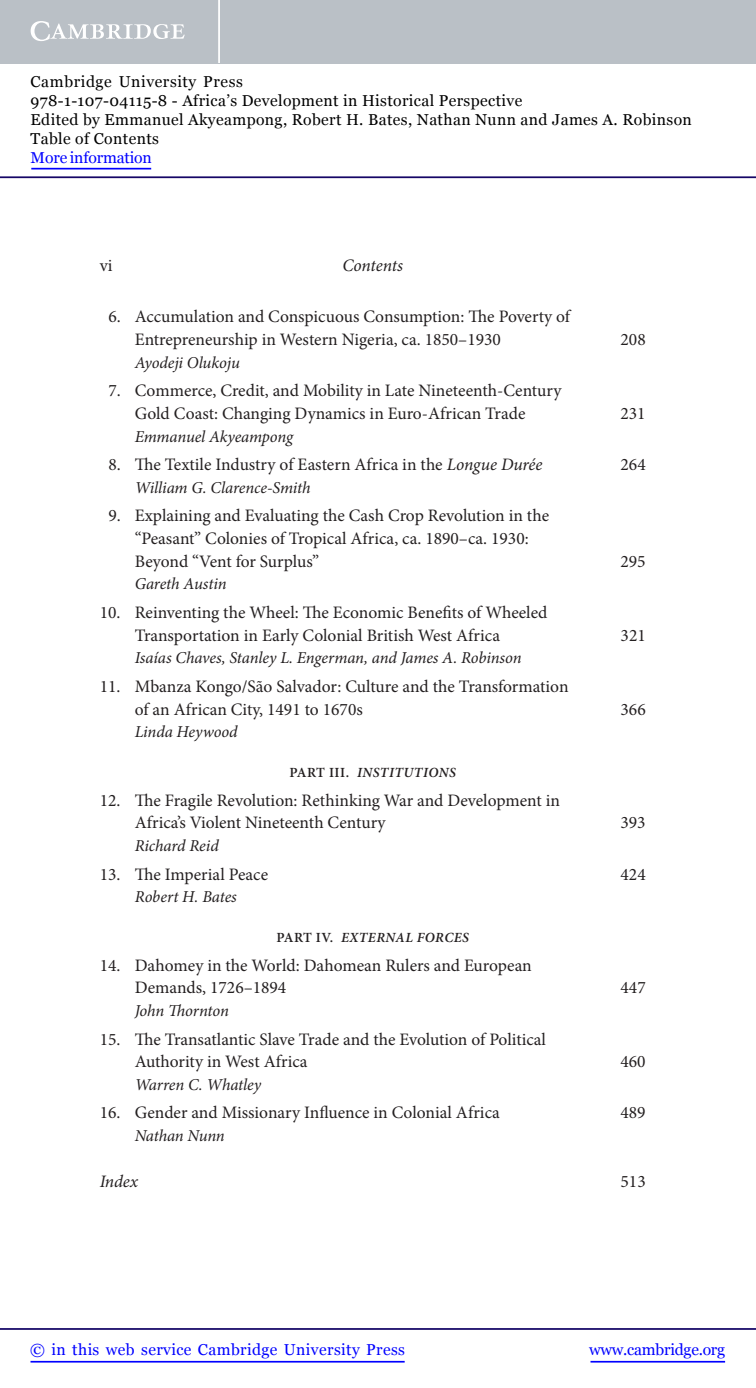
<style>
.page{position:relative;width:756px;height:1388px;background:#fff}
.page>*{position:absolute;margin:0;border:0;box-sizing:border-box;transform-origin:0 0}
.t1{font:17.5px/22.8px "Minion Pro";color:#231f20}
.t2{font:italic 17.5px "Minion Pro";letter-spacing:-.005em;color:#231f20}
.t3{font:italic 16.62px "Minion Pro";letter-spacing:-.01em;color:#231f20}
.t4{font:15.75px/18.9px "Georgia";letter-spacing:.025em;color:#000}
.t5{font:15.75px "Georgia";letter-spacing:.025em;color:#00f}
.t6{font:15.75px "Georgia";letter-spacing:-.015em;color:#00f}
.t7{font:15.75px "Georgia";letter-spacing:-.01em;color:#00f}
.t8{font:italic 600 14px "Minion Pro";letter-spacing:.035em;color:#231f20}
.s1{font-style:italic}
.s2{font-style:normal}
</style>
<div class="page">
<hr style="left:591px;top:1361px;width:134px;height:1px;background:#00f">
<hr style="left:0;top:1328px;width:756px;height:2px;background:#150666">
<hr style="left:31px;top:1361px;width:374px;height:1px;background:#00f">
<div style="left:0;top:0;width:756px;height:63px;background:#bac0c6"></div>
<svg style="left:31px;top:21px;width:154px;height:20px"></svg>
<hr style="left:218px;top:0;width:2px;height:63px;background:#fff">
<hr style="left:0;top:176px;width:756px;height:2px;background:#150666">
<hr style="left:31px;top:168px;width:120px;height:1px;background:#00f">
<p class="t4" style="left:31px;top:73px;width:663px">Cambridge University Press<br>978-1-107-04115-8 - Africa’s Development in Historical Perspective<br>Edited by Emmanuel Akyeampong, Robert H. Bates, Nathan Nunn and James A. Robinson Table of Contents</p>
<p class="t7" style="left:31px;top:148px;width:123px">More information</p>
<p class="t1" style="left:100px;top:256px;width:14px">vi</p>
<p class="t2" style="left:342px;top:259px;width:62px">Contents</p>
<p class="t1" style="left:135px;top:306px;width:437px;text-indent:-26px">6. Accumulation and Conspicuous Consumption: The Poverty of<br>Entrepreneurship in Western Nigeria, ca. 1850–1930</p>
<p class="t3" style="left:135px;top:356px;width:107px">Ayodeji Olukoju</p>
<p class="t1" style="left:108px;top:380px;width:454px;text-align:center">7. Commerce, Credit, and Mobility in Late Nineteenth-Century<br>Gold Coast: Changing Dynamics in Euro-African Trade</p>
<p class="t1" style="left:621px;top:329px;width:27px">208</p>
<p class="t1" style="left:620px;top:403px;width:27px">231</p>
<p class="t3" style="left:135px;top:430px;width:160px">Emmanuel Akyeampong</p>
<p class="t1" style="left:108px;top:454px;width:436px">8. The Textile Industry of Eastern Africa in the <span class="s1">Longue Dur é e</span></p>
<p class="t1" style="left:621px;top:454px;width:27px">264</p>
<p class="t3" style="left:135px;top:481px;width:177px">William G. Clarence-Smith</p>
<p class="t1" style="left:135px;top:505px;width:416px;text-indent:-26px">9. Explaining and Evaluating the Cash Crop Revolution in the “Peasant” Colonies of Tropical Africa, ca. 1890–ca. 1930:<br>Beyond “Vent for Surplus”</p>
<p class="t1" style="left:621px;top:551px;width:27px">295</p>
<p class="t3" style="left:135px;top:577px;width:93px">Gareth Austin</p>
<p class="t1" style="left:135px;top:602px;width:414px;text-indent:-35px">10. Reinventing the Wheel: The Economic Benefits of Wheeled<br>Transportation in Early Colonial British West Africa</p>
<p class="t3" style="left:135px;top:651px;width:388px">Isa í as Chaves, Stanley L. Engerman, and James A. Robinson</p>
<p class="t1" style="left:135px;top:676px;width:435px;text-indent:-35px">11. Mbanza Kongo/S ã o Salvador: Culture and the Transformation of an African City, 1491 to 1670s</p>
<p class="t3" style="left:135px;top:725px;width:105px">Linda Heywood</p>
<p class="t8" style="left:290px;top:767px;width:168px"><span class="s2">PART III.</span> INSTITUTIONS</p>
<p class="t1" style="left:135px;top:790px;width:427px;text-indent:-35px">12. The Fragile Revolution: Rethinking War and Development in<br>Africa’s Violent Nineteenth Century</p>
<p class="t1" style="left:621px;top:625px;width:27px">321</p>
<p class="t1" style="left:621px;top:699px;width:27px">366</p>
<p class="t1" style="left:621px;top:813px;width:27px">393</p>
<p class="t3" style="left:135px;top:839px;width:86px">Richard Reid</p>
<p class="t1" style="left:100px;top:864px;width:170px">13. The Imperial Peace</p>
<p class="t1" style="left:621px;top:864px;width:27px">424</p>
<p class="t3" style="left:135px;top:890px;width:104px">Robert H. Bates</p>
<p class="t8" style="left:276px;top:932px;width:194px"><span class="s2">PART IV.</span> EXTERNAL FORCES</p>
<p class="t1" style="left:135px;top:955px;width:399px;text-indent:-35px">14. Dahomey in the World: Dahomean Rulers and European<br>Demands, 1726–1894</p>
<p class="t1" style="left:621px;top:978px;width:27px">447</p>
<p class="t3" style="left:135px;top:1004px;width:96px">John Thornton</p>
<p class="t1" style="left:135px;top:1029px;width:413px;text-indent:-35px">15. The Transatlantic Slave Trade and the Evolution of Political<br>Authority in West Africa</p>
<p class="t1" style="left:620px;top:1051px;width:27px">460</p>
<p class="t3" style="left:135px;top:1078px;width:128px">Warren C. Whatley</p>
<p class="t1" style="left:100px;top:1103px;width:402px">16. Gender and Missionary Influence in Colonial Africa</p>
<p class="t1" style="left:620px;top:1103px;width:27px">489</p>
<p class="t3" style="left:135px;top:1129px;width:92px">Nathan Nunn</p>
<p class="t2" style="left:100px;top:1174px;width:40px">Index</p>
<p class="t1" style="left:621px;top:1171px;width:27px">513</p>
<p class="t5" style="left:30px;top:1339px;width:376px">© in this web service Cambridge University Press</p>
<p class="t6" style="left:589px;top:1339px;width:137px">www.cambridge.org</p>
</div>
